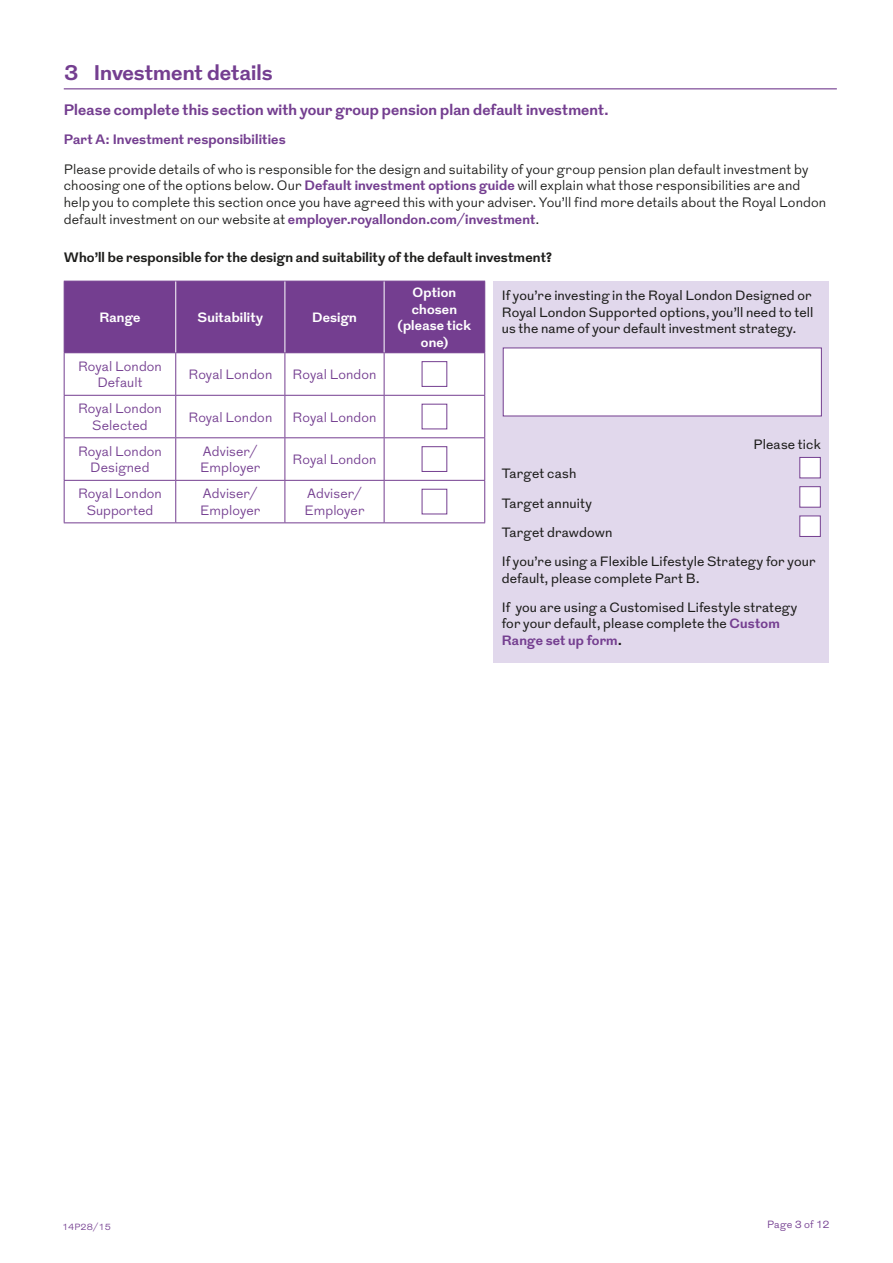
<style>
.page{position:relative;width:893px;height:1263px;background:#fff}
.page>*{position:absolute;margin:0;border:0;box-sizing:border-box;transform-origin:0 0}
.t1{font:700 21.15px "Grot";letter-spacing:-.005em;color:#743e90}
.t2{font:700 15.15px "Grot";letter-spacing:.005em;color:#743e90}
.t3{font:300 13.65px/16.6px "Grot";letter-spacing:.01em;color:#1d1d1b}
.t4{font:700 13.65px "Grot";letter-spacing:.01em;color:#1d1d1b}
.t5{font:700 13.65px "Grot";letter-spacing:.01em;color:#743e90}
.t6{font:13.5px/29.2px "Grot";letter-spacing:.01em;color:#1d1d1b}
.t7{font:300 13.5px/16.5px "Grot";letter-spacing:.01em;color:#743e90;text-align:center}
.t8{font:700 13.5px "Grot";letter-spacing:.01em;color:#743e90}
.t9{font:700 13.5px/16.5px "Grot";letter-spacing:.01em;color:#fff;text-align:center}
.t10{font:300 10.5px "Grot";letter-spacing:.01em;color:#743e90}
.t11{font:300 9px "Grot";color:#743e90}
.s1{font-weight:700;color:#743e90}
.s2{font-weight:300;font-size:13.65px;color:#1d1d1b}
.s3{font-weight:700}
</style>
<div class="page">
<hr style="left:64px;top:88px;width:773px;height:1px;background:#743e90">
<div style="left:65px;top:282px;width:419px;height:70px;background:#743e90"></div>
<hr style="left:64px;top:281px;width:112px;height:1px;background:#743e90">
<hr style="left:64px;top:281px;width:1px;height:71px;background:#743e90">
<hr style="left:176px;top:281px;width:109px;height:1px;background:#743e90">
<hr style="left:285px;top:281px;width:99px;height:1px;background:#743e90">
<hr style="left:384px;top:281px;width:101px;height:1px;background:#743e90">
<hr style="left:484px;top:281px;width:1px;height:71px;background:#743e90">
<hr style="left:64px;top:352px;width:112px;height:1px;background:#743e90">
<hr style="left:64px;top:353px;width:1px;height:42px;background:#743e90">
<hr style="left:176px;top:352px;width:109px;height:1px;background:#743e90">
<hr style="left:175px;top:353px;width:1px;height:42px;background:#743e90">
<hr style="left:285px;top:352px;width:99px;height:1px;background:#743e90">
<hr style="left:285px;top:353px;width:1px;height:42px;background:#743e90">
<hr style="left:384px;top:352px;width:101px;height:1px;background:#743e90">
<hr style="left:384px;top:353px;width:1px;height:42px;background:#743e90">
<hr style="left:484px;top:353px;width:1px;height:42px;background:#743e90">
<hr style="left:64px;top:395px;width:112px;height:1px;background:#743e90">
<hr style="left:64px;top:396px;width:1px;height:41px;background:#743e90">
<hr style="left:176px;top:395px;width:109px;height:1px;background:#743e90">
<hr style="left:175px;top:396px;width:1px;height:41px;background:#743e90">
<hr style="left:285px;top:395px;width:99px;height:1px;background:#743e90">
<hr style="left:285px;top:396px;width:1px;height:41px;background:#743e90">
<hr style="left:384px;top:395px;width:101px;height:1px;background:#743e90">
<hr style="left:384px;top:396px;width:1px;height:41px;background:#743e90">
<hr style="left:484px;top:396px;width:1px;height:41px;background:#743e90">
<hr style="left:64px;top:437px;width:112px;height:1px;background:#743e90">
<hr style="left:64px;top:438px;width:1px;height:42px;background:#743e90">
<hr style="left:176px;top:437px;width:109px;height:1px;background:#743e90">
<hr style="left:175px;top:438px;width:1px;height:42px;background:#743e90">
<hr style="left:285px;top:437px;width:99px;height:1px;background:#743e90">
<hr style="left:285px;top:438px;width:1px;height:42px;background:#743e90">
<hr style="left:384px;top:437px;width:101px;height:1px;background:#743e90">
<hr style="left:384px;top:438px;width:1px;height:42px;background:#743e90">
<hr style="left:484px;top:438px;width:1px;height:42px;background:#743e90">
<hr style="left:64px;top:480px;width:112px;height:1px;background:#743e90">
<hr style="left:64px;top:481px;width:1px;height:41px;background:#743e90">
<hr style="left:176px;top:480px;width:109px;height:1px;background:#743e90">
<hr style="left:175px;top:481px;width:1px;height:41px;background:#743e90">
<hr style="left:285px;top:480px;width:99px;height:1px;background:#743e90">
<hr style="left:285px;top:481px;width:1px;height:41px;background:#743e90">
<hr style="left:384px;top:480px;width:101px;height:1px;background:#743e90">
<hr style="left:384px;top:481px;width:1px;height:41px;background:#743e90">
<hr style="left:484px;top:481px;width:1px;height:41px;background:#743e90">
<hr style="left:64px;top:522px;width:112px;height:1px;background:#743e90">
<hr style="left:176px;top:522px;width:109px;height:1px;background:#743e90">
<hr style="left:285px;top:522px;width:99px;height:1px;background:#743e90">
<hr style="left:384px;top:522px;width:101px;height:1px;background:#743e90">
<hr style="left:175px;top:281px;width:1px;height:71px;background:#fff">
<hr style="left:285px;top:281px;width:1px;height:71px;background:#fff">
<hr style="left:384px;top:281px;width:1px;height:71px;background:#fff">
<div style="left:422px;top:361px;width:25px;height:26px;border:1px solid #743e90"></div>
<div style="left:422px;top:446px;width:25px;height:26px;border:1px solid #743e90"></div>
<div style="left:493px;top:281px;width:336px;height:382px;background:#e1d8ec"></div>
<div style="left:799px;top:457px;width:22px;height:21px;background:#fff;border:1px solid #743e90"></div>
<div style="left:799px;top:486px;width:22px;height:22px;background:#fff;border:1px solid #743e90"></div>
<div style="left:799px;top:516px;width:22px;height:21px;background:#fff;border:1px solid #743e90"></div>
<div style="left:503px;top:348px;width:319px;height:68px;background:#fff"></div>
<h1 class="t1" style="left:64px;top:58px;width:210px">3 Investment details</h1>
<p class="t2" style="left:64px;top:99px;width:546px">Please complete this section with your group pension plan default investment.</p>
<p class="t5" style="left:64px;top:130px;width:223px">Part A: Investment responsibilities</p>
<p class="t3" style="left:64px;top:161px;width:764px">Please provide details of who is responsible for the design and suitability of your group pension plan default investment by choosing one of the options below. Our <span class="s1">Default investment options guide</span> will explain what those responsibilities are and help you to complete this section once you have agreed this with your adviser. You’ll find more details about the Royal London</p>
<p class="t8" style="left:64px;top:210px;width:477px"><span class="s2">default investment on our website at</span> employer.royallondon.com/investment<span class="s2">.</span></p>
<p class="t4" style="left:64px;top:248px;width:490px">Who’ll be responsible for the design and suitability of the default investment?</p>
<p class="t9" style="left:99px;top:310px;width:43px">Range</p>
<p class="t9" style="left:198px;top:310px;width:67px">Suitability</p>
<p class="t9" style="left:312px;top:310px;width:46px">Design</p>
<p class="t7" style="left:78px;top:358px;width:85px">Royal London<br>Default</p>
<p class="t7" style="left:188px;top:367px;width:85px">Royal London</p>
<p class="t7" style="left:293px;top:367px;width:85px">Royal London</p>
<p class="t7" style="left:78px;top:401px;width:85px">Royal London<br>Selected</p>
<p class="t7" style="left:188px;top:409px;width:85px">Royal London</p>
<p class="t7" style="left:293px;top:409px;width:85px">Royal London</p>
<p class="t7" style="left:78px;top:443px;width:85px">Royal London<br>Designed</p>
<p class="t7" style="left:200px;top:443px;width:62px;text-align:left">Adviser/<br>Employer</p>
<p class="t7" style="left:293px;top:452px;width:85px">Royal London</p>
<p class="t7" style="left:78px;top:486px;width:85px">Royal London<br>Supported</p>
<p class="t7" style="left:200px;top:486px;width:62px;text-align:left">Adviser/<br>Employer</p>
<p class="t7" style="left:304px;top:486px;width:62px;text-align:left">Adviser/<br>Employer</p>
<p class="t9" style="left:398px;top:285px;width:74px">Option chosen (please tick one)</p>
<p class="t6" style="left:502px;top:288px;width:313px;line-height:16.5px">If you’re investing in the Royal London Designed or<br>Royal London Supported options, you’ll need to tell us the name of your default investment strategy.</p>
<p class="t6" style="left:753px;top:430px;width:69px">Please tick</p>
<p class="t6" style="left:502px;top:459px;width:315px">Target cash<br>Target annuity<br>Target drawdown<br>If you’re using a Flexible Lifestyle Strategy for your</p>
<p class="t6" style="left:502px;top:564px;width:297px">default, please complete Part B.<br>If you are using a Customised Lifestyle strategy</p>
<p class="t6" style="left:502px;top:616px;width:280px;line-height:16.5px">for your default, please complete the <span class="s1">Custom<br>Range set up form</span><span class="s3">.</span></p>
<p class="t11" style="left:62px;top:1221px;width:50px">14P28/15</p>
<p class="t10" style="left:767px;top:1218px;width:64px">Page 3 of 12</p>
</div>
